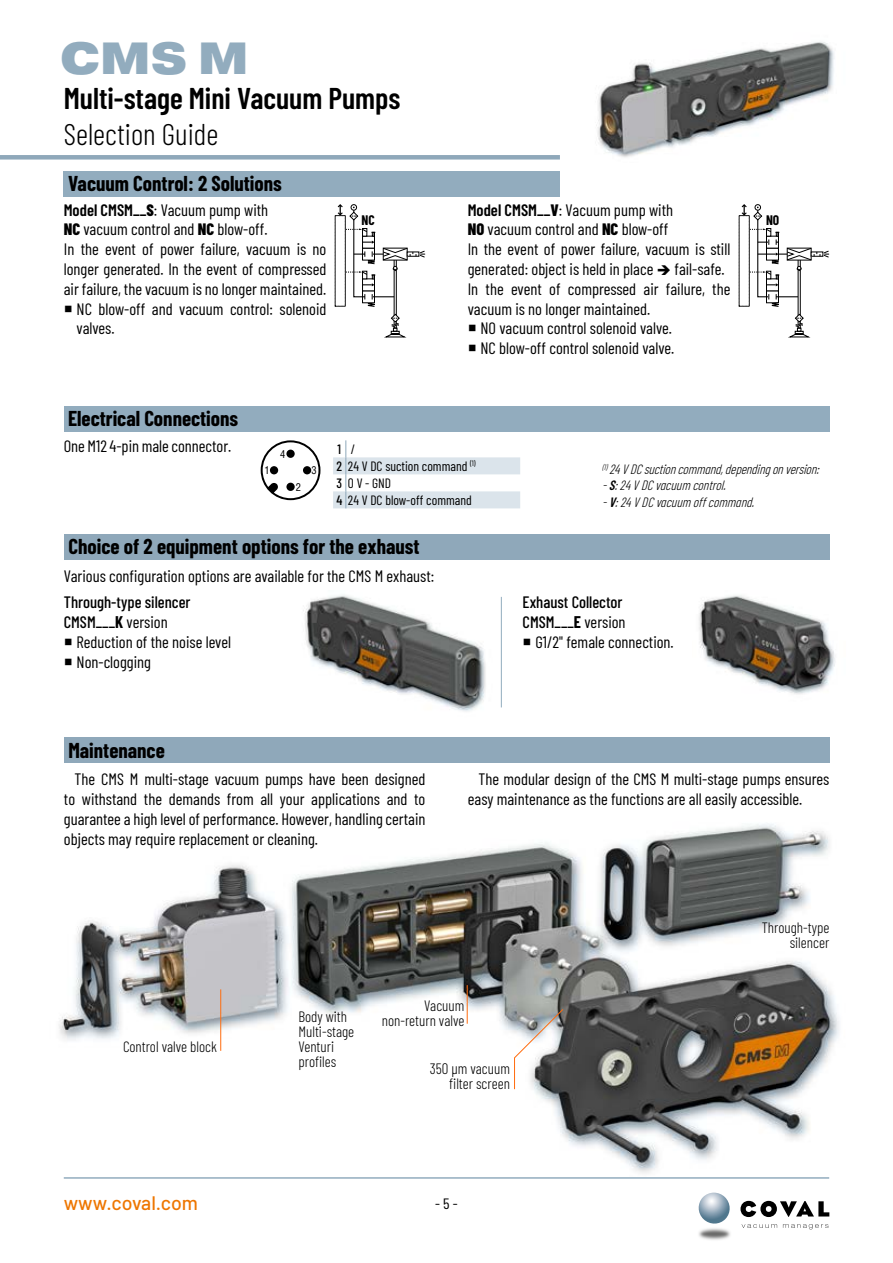
<style>
.page{position:relative;width:893px;height:1263px;background:#fff}
.page>*{position:absolute;margin:0;border:0;box-sizing:border-box;transform-origin:0 0}
.t1{font:900 45px "Pragmatica Ext";color:#92acbe}
.t2{font:600 30px "Barlow Condensed";color:#000}
.t3{font:300 30px "Barlow Condensed";color:#000}
.t4{font:700 21px "Barlow Condensed";color:#000}
.t5{font:500 19.5px "Barlow";color:#ee7601}
.t6{font:16.5px/19.8px "Barlow Condensed";color:#000}
.t7{font:500 16.5px/19.8px "Barlow Condensed";color:#000}
.t8{font:300 15px/15px "Barlow Condensed";color:#000;text-align:right}
.t9{font:15px "Barlow Condensed";color:#000;scale:1.05 1}
.t10{font:italic 300 13.5px/16.2px "Barlow Condensed";color:#000}
.t11{font:13.5px/17px "Barlow Condensed";color:#000}
.t12{font:700 13.5px "Barlow Condensed";color:#000}
.t13{font:condensed 10.5px "Helvetica";color:#000}
.s1{font-weight:600}
.s2{font-weight:800}
.s3{font-weight:500}
.s4{font-weight:700}
.s5{font-weight:400}
</style>
<div class="page">
<hr style="left:64px;top:1177px;width:765px;height:2px;background:#92acbe">
<div style="left:0;top:155px;width:560px;height:5px;background:#8fa8ba"></div>
<img style="left:699px;top:1228px;width:31px;height:12px">
<svg style="left:698px;top:1192px;width:32px;height:32px"></svg>
<svg style="left:742px;top:1224px;width:35px;height:4px"></svg>
<svg style="left:783px;top:1224px;width:45px;height:5px"></svg>
<svg style="left:740px;top:1201px;width:89px;height:16px"></svg>
<img style="left:596px;top:42px;width:239px;height:116px">
<img style="left:59px;top:824px;width:780px;height:349px">
<img style="left:303px;top:595px;width:183px;height:117px">
<img style="left:699px;top:595px;width:136px;height:99px">
<div style="left:64px;top:171px;width:496px;height:26px;background:#92acbe"></div>
<div style="left:64px;top:406px;width:765px;height:26px;background:#92acbe"></div>
<svg style="left:333px;top:440px;width:187px;height:68px"></svg>
<svg style="left:261px;top:440px;width:59px;height:60px"></svg>
<svg style="left:338px;top:204px;width:87px;height:103px"></svg>
<svg style="left:385px;top:313px;width:20px;height:24px"></svg>
<svg style="left:742px;top:204px;width:87px;height:103px"></svg>
<svg style="left:789px;top:313px;width:20px;height:24px"></svg>
<div style="left:64px;top:534px;width:765px;height:26px;background:#8fa8ba"></div>
<div style="left:64px;top:737px;width:765px;height:26px;background:#8fa8ba"></div>
<hr style="left:467px;top:985px;width:1px;height:39px;background:#ff6c0e">
<hr style="left:220px;top:989px;width:1px;height:62px;background:#ff6c0e">
<hr style="left:501px;top:597px;width:1px;height:110px;background:#92acbe">
<svg style="left:514px;top:1008px;width:50px;height:82px"></svg>
<h1 class="t1" style="left:60px;top:29px;width:191px">CMS M</h1>
<h2 class="t2" style="left:64px;top:77px;width:338px">Multi-stage Mini Vacuum Pumps</h2>
<h2 class="t3" style="left:64px;top:113px;width:156px">Selection Guide</h2>
<p class="t4" style="left:68px;top:169px;width:215px">Vacuum Control: 2 Solutions</p>
<p class="t6" style="left:64px;top:199px;width:206px"><span class="s1">Model CMSM__</span><span class="s2">S</span>: Vacuum pump with</p>
<p class="t6" style="left:64px;top:218px;width:205px"><span class="s2">NC</span> vacuum control and <span class="s2">NC</span> blow-off.</p>
<p class="t6" style="left:64px;top:238px;width:264px">In the event of power failure, vacuum is no</p>
<p class="t6" style="left:64px;top:258px;width:264px">longer generated. In the event of compressed</p>
<p class="t6" style="left:64px;top:278px;width:264px">air failure, the vacuum is no longer maintained.</p>
<p class="t6" style="left:77px;top:298px;width:251px">NC blow-off and vacuum control: solenoid</p>
<p class="t6" style="left:77px;top:317px;width:40px">valves.</p>
<p class="t4" style="left:68px;top:404px;width:172px">Electrical Connections</p>
<p class="t6" style="left:468px;top:199px;width:207px"><span class="s1">Model CMSM__</span><span class="s2">V</span>: Vacuum pump with</p>
<p class="t6" style="left:468px;top:218px;width:202px"><span class="s2">NO</span> vacuum control and <span class="s2">NC</span> blow-off</p>
<p class="t6" style="left:468px;top:238px;width:264px">In the event of power failure, vacuum is still</p>
<p class="t6" style="left:468px;top:258px;width:258px">generated: object is held in place ➔ fail-safe.</p>
<p class="t6" style="left:468px;top:278px;width:264px">In the event of compressed air failure, the</p>
<p class="t6" style="left:468px;top:298px;width:184px">vacuum is no longer maintained.</p>
<p class="t6" style="left:480px;top:317px;width:193px">NO vacuum control solenoid valve.</p>
<p class="t6" style="left:480px;top:337px;width:195px">NC blow-off control solenoid valve.</p>
<p class="t12" style="left:361px;top:210px;width:15px">NC</p>
<p class="t12" style="left:766px;top:210px;width:15px">NO</p>
<p class="t6" style="left:64px;top:435px;width:169px">One M12 4-pin male connector.</p>
<p class="t11" style="left:351px;top:440px;width:6px">/</p>
<p class="t11" style="left:336px;top:440px;width:141px"><span class="s3">1<br>2</span> 24 V DC suction command <sup>(1)<br></sup><span class="s3">3</span> 0 V - GND<br><span class="s3">4</span> 24 V DC blow-off command</p>
<p class="t13" style="left:280px;top:447px;width:7px">4</p>
<p class="t13" style="left:264px;top:464px;width:7px">1</p>
<p class="t13" style="left:312px;top:464px;width:7px">3</p>
<p class="t13" style="left:296px;top:480px;width:7px">2</p>
<p class="t4" style="left:68px;top:532px;width:353px">Choice of 2 equipment options for the exhaust</p>
<p class="t6" style="left:64px;top:564px;width:372px">Various configuration options are available for the CMS M exhaust:</p>
<p class="t7" style="left:64px;top:591px;width:128px">Through-type silencer<br>CMSM___<span class="s4">K</span> <span class="s5">version</span></p>
<p class="t6" style="left:77px;top:631px;width:156px">Reduction of the noise level<br>Non-clogging</p>
<p class="t10" style="left:602px;top:460px;width:221px"><sup>(1)</sup> 24 V DC suction command,depending on version: -<span class="s1">S</span>:24 V DC vacuum control.<br>-<span class="s1">V</span>:24 V DC vacuum offcommand.</p>
<p class="t7" style="left:523px;top:591px;width:101px">Exhaust Collector</p>
<p class="t7" style="left:523px;top:611px;width:105px">CMSM___<span class="s4">E</span> <span class="s5">version</span></p>
<p class="t6" style="left:535px;top:631px;width:140px">G1/2" female connection.</p>
<p class="t4" style="left:68px;top:735px;width:98px">Maintenance</p>
<p class="t6" style="left:64px;top:768px;width:363px;text-align:justify;text-indent:11px">The CMS M multi-stage vacuum pumps have been designed to withstand the demands from all your applications and to guarantee a high level of performance. However, handling certain objects may require replacement or cleaning.</p>
<p class="t6" style="left:468px;top:768px;width:363px;text-indent:11px">The modular design of the CMS M multi-stage pumps ensures easy maintenance as the functions are all easily accessible.</p>
<p class="t8" style="left:123px;top:1038px;width:95px">Control valve block</p>
<p class="t8" style="left:298px;top:1008px;width:57px;text-align:left">Body with<br>Multi-stage<br>Venturi profiles</p>
<p class="t8" style="left:382px;top:997px;width:84px">Vacuum non-return valve</p>
<p class="t8" style="left:430px;top:1060px;width:82px">350 μm vacuum filter screen</p>
<p class="t5" style="left:64px;top:1188px;width:136px">www.coval.com</p>
<p class="t9" style="left:435px;top:1193px;width:23px">- 5 -</p>
<p class="t8" style="left:762px;top:919px;width:69px">Through-type silencer</p>
</div>
